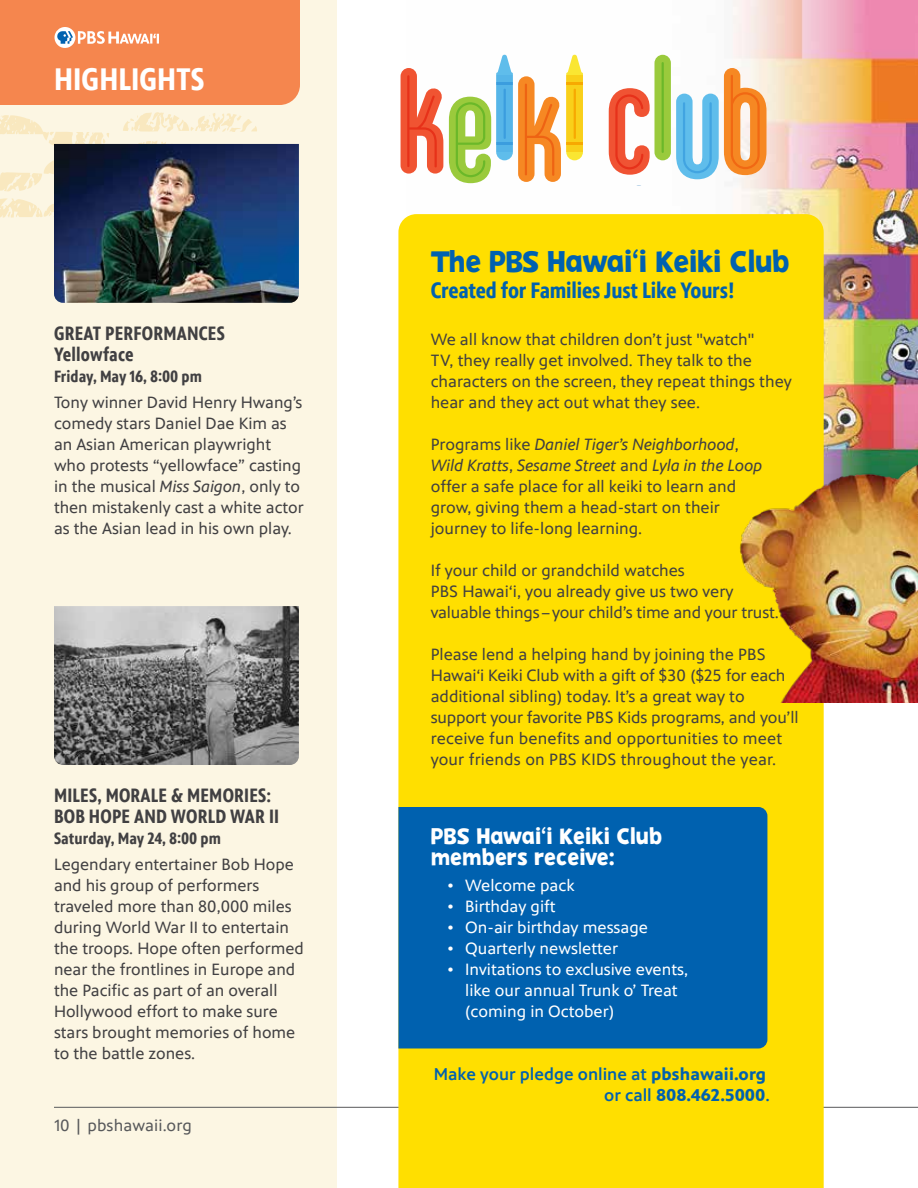
<style>
.page{position:relative;width:918px;height:1188px;background:#fff}
.page>*{position:absolute;margin:0;border:0;box-sizing:border-box;transform-origin:0 0}
.t1{font:700 31.5px "PBS Sans Condensed";color:#fff}
.t2{font:30px "PBSKIDS Headline";letter-spacing:-.01em;color:#0061af}
.t3{font:22.5px/21px "PBSKIDS Headline";color:#fff}
.t4{font:700 22.5px "PBS Sans Condensed";letter-spacing:-.01em;color:#0061af}
.t5{font:700 19.5px/21px "PBS Sans Condensed";letter-spacing:.01em;color:#414042;scale:.96 1}
.t6{font:500 17.25px/21px "PBS Sans";color:#0061af;text-align:right}
.t7{font:16.5px/21px "PBS Sans";color:#414042}
.t8{font:16.5px/21px "PBS Sans";color:#fff}
.t9{font:700 16.5px "PBS Sans Condensed";color:#414042}
.t10{font:16.5px "PBS Sans";letter-spacing:.01em;color:#58595b}
.s1{font-style:italic}
.s2{font-weight:700}
</style>
<div class="page">
<div style="left:0;top:0;width:337px;height:1188px;background:#fcf6e3"></div>
<svg style="left:0;top:198px;width:54px;height:20px"></svg>
<svg style="left:123px;top:112px;width:134px;height:20px"></svg>
<svg style="left:0;top:115px;width:110px;height:77px"></svg>
<svg style="left:122px;top:141px;width:134px;height:3px"></svg>
<img style="left:443px;top:0;width:475px;height:451px">
<hr style="left:54px;top:1107px;width:864px;height:1px;background:#58595b">
<div style="left:398px;top:214px;width:426px;height:974px;background:#ffdf00"></div>
<div style="left:398px;top:807px;width:369px;height:241px;background:#0061af"></div>
<img style="left:709px;top:451px;width:209px;height:252px">
<img style="left:54px;top:144px;width:245px;height:159px">
<img style="left:54px;top:606px;width:245px;height:159px">
<div style="left:0;top:0;width:300px;height:105px;background:#f5864e"></div>
<svg style="left:676px;top:68px;width:91px;height:111px"></svg>
<div style="left:654px;top:55px;width:17px;height:105px;background:#9aca3c;border-radius:8px"></div>
<hr style="left:662px;top:62px;width:2px;height:91px;background:#3dc93d">
<svg style="left:609px;top:88px;width:41px;height:87px"></svg>
<svg style="left:449px;top:54px;width:134px;height:129px"></svg>
<svg style="left:401px;top:68px;width:42px;height:106px"></svg>
<h1 class="t1" style="left:54px;top:61px;width:152px">HIGHLIGHTS</h1>
<p class="t5" style="left:54px;top:323px;width:179px">GREAT PERFORMANCES<br>Yellowface</p>
<p class="t9" style="left:54px;top:367px;width:149px">Friday, May 16, 8:00 pm</p>
<p class="t7" style="left:54px;top:392px;width:251px">Tony winner David Henry Hwang’s comedy stars Daniel Dae Kim as an Asian American playwright who protests “yellowface” casting in the musical <span class="s1">Miss Saigon</span>, only to then mistakenly cast a white actor as the Asian lead in his own play.</p>
<p class="t5" style="left:54px;top:785px;width:236px">MILES, MORALE &amp; MEMORIES:<br>BOB HOPE AND WORLD WAR II</p>
<p class="t9" style="left:54px;top:829px;width:168px">Saturday, May 24, 8:00 pm</p>
<p class="t7" style="left:54px;top:854px;width:251px">Legendary entertainer Bob Hope and his group of performers traveled more than 80,000 miles during World War II to entertain the troops. Hope often performed near the frontlines in Europe and the Pacific as part of an overall<br>Hollywood effort to make sure stars brought memories of home to the battle zones.</p>
<p class="t10" style="left:54px;top:1116px;width:139px">10 | pbshawaii.org</p>
<h2 class="t2" style="left:431px;top:242px;width:361px">The PBS Hawai‘i Keiki Club</h2>
<h3 class="t4" style="left:431px;top:277px;width:306px">Created for Families Just Like Yours!</h3>
<p class="t7" style="left:431px;top:329px;width:363px">We all know that children don’t just "watch"<br>TV, they really get involved. They talk to the characters on the screen, they repeat things they hear and they act out what they see.</p>
<p class="t7" style="left:431px;top:434px;width:333px">Programs like <span class="s1">Daniel Tiger’s Neighborhood</span>, <span class="s1">Wild Kratts</span>, <span class="s1">Sesame Street</span> and <span class="s1">Lyla in the Loop </span>offer a safe place for all keiki to learn and grow, giving them a head-start on their journey to life-long learning.</p>
<p class="t7" style="left:431px;top:560px;width:350px">If your child or grandchild watches<br>PBS Hawai‘i, you already give us two very valuable things–your child’s time and your trust.</p>
<p class="t7" style="left:431px;top:644px;width:369px">Please lend a helping hand by joining the PBS Hawai‘i Keiki Club with a gift of $30 ($25 for each additional sibling) today. It’s a great way to support your favorite PBS Kids programs, and you’ll receive fun benefits and opportunities to meet your friends on PBS KIDS throughout the year.</p>
<h3 class="t3" style="left:431px;top:825px;width:233px">PBS Hawai‘i Keiki Club members receive:</h3>
<p class="t8" style="left:447px;top:875px;width:129px">• Welcome pack</p>
<p class="t8" style="left:447px;top:896px;width:110px">• Birthday gift</p>
<p class="t8" style="left:447px;top:917px;width:202px">• On-air birthday message</p>
<p class="t8" style="left:447px;top:938px;width:173px">• Quarterly newsletter</p>
<p class="t8" style="left:465px;top:959px;width:224px;text-indent:-18px">• Invitations to exclusive events, like our annual Trunk o’ Treat (coming in October)</p>
<p class="t6" style="left:434px;top:1064px;width:338px">Make your pledge online at <span class="s2">pbshawaii.org </span>or call <span class="s2">808.462.5000</span>.</p>
</div>
